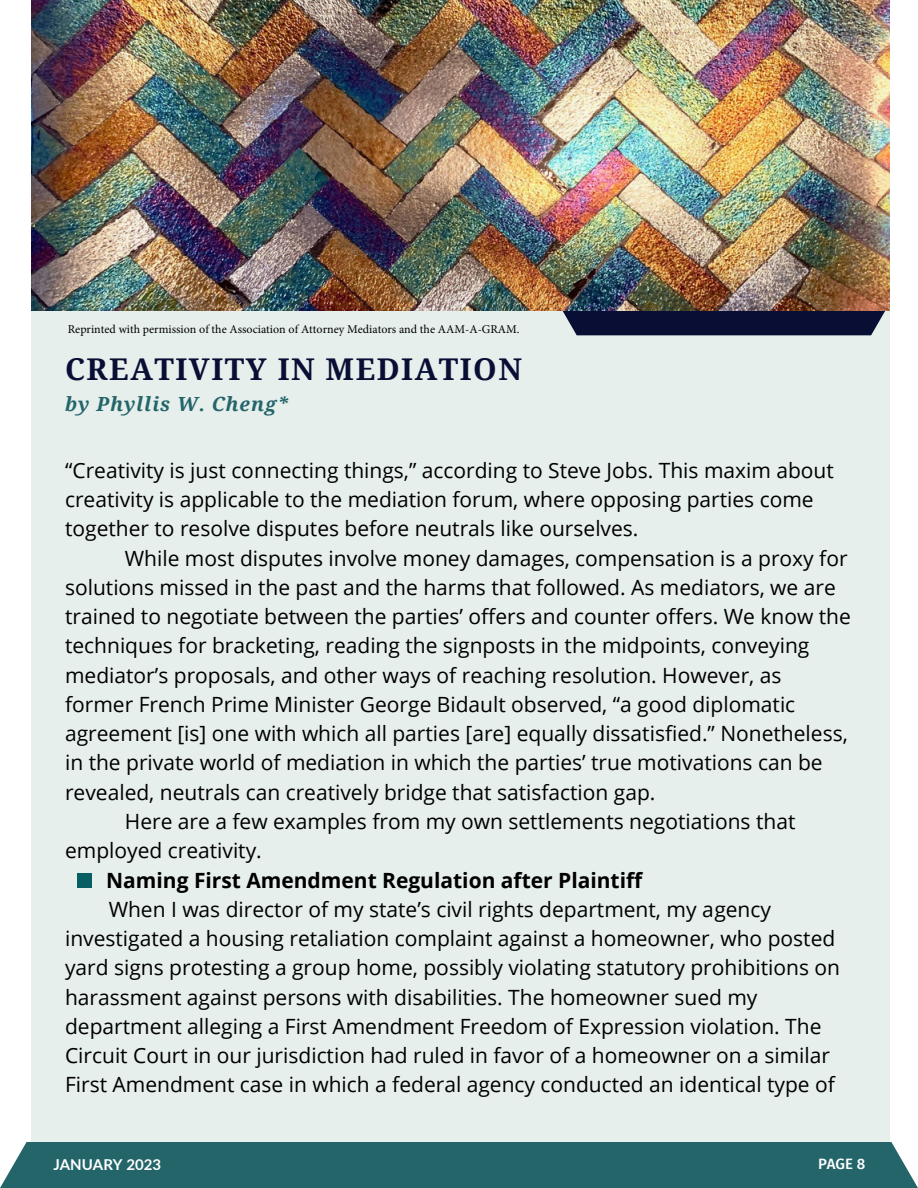
<style>
.page{position:relative;width:918px;height:1188px;background:#fff}
.page>*{position:absolute;margin:0;border:0;box-sizing:border-box;transform-origin:0 0}
.t1{font:700 30px "Droid Serif";letter-spacing:.05em;color:#090f34}
.t2{font:21px/29.2px "Open Sans";color:#000}
.t3{font:700 21px "Open Sans";color:#000}
.t4{font:italic 700 19.5px "Droid Serif";letter-spacing:.05em;color:#24656a}
.t5{font:700 15px "Lato";color:#fff}
.t6{font:500 15px "Fira Sans";color:#fff}
.t7{font:12px "Minion Pro";color:#000}
</style>
<div class="page">
<div style="left:31px;top:310px;width:859px;height:878px;background:#e6efec"></div>
<div style="left:0;top:1142px;width:918px;height:46px;background:#24656a"></div>
<div style="left:562px;top:311px;width:323px;height:24px;background:#090f34"></div>
<img style="left:31px;top:0;width:859px;height:311px">
<div style="left:78px;top:874px;width:14px;height:14px;background:#075e63"></div>
<p class="t7" style="left:68px;top:321px;width:453px">Reprinted with permission of the Association of Attorney Mediators and the AAM-A-GRAM.</p>
<h1 class="t1" style="left:65px;top:352px;width:458px">CREATIVITY IN MEDIATION</h1>
<p class="t4" style="left:65px;top:393px;width:226px">by Phyllis W. Cheng*</p>
<p class="t2" style="left:65px;top:455px;width:770px">“Creativity is just connecting things,” according to Steve Jobs. This maxim about creativity is applicable to the mediation forum, where opposing parties come together to resolve disputes before neutrals like ourselves.</p>
<p class="t2" style="left:125px;top:543px;width:724px">While most disputes involve money damages, compensation is a proxy for</p>
<p class="t2" style="left:65px;top:572px;width:772px">solutions missed in the past and the harms that followed. As mediators, we are</p>
<p class="t2" style="left:65px;top:601px;width:787px">trained to negotiate between the parties’ offers and counter offers. We know the</p>
<p class="t2" style="left:65px;top:631px;width:746px">techniques for bracketing, reading the signposts in the midpoints, conveying</p>
<p class="t2" style="left:65px;top:660px;width:718px">mediator’s proposals, and other ways of reaching resolution. However, as</p>
<p class="t2" style="left:65px;top:689px;width:732px">former French Prime Minister George Bidault observed, “a good diplomatic</p>
<p class="t2" style="left:65px;top:718px;width:784px">agreement [is] one with which all parties [are] equally dissatisfied.” Nonetheless,</p>
<p class="t2" style="left:65px;top:748px;width:759px">in the private world of mediation in which the parties’ true motivations can be</p>
<p class="t2" style="left:65px;top:777px;width:592px">revealed, neutrals can creatively bridge that satisfaction gap.</p>
<p class="t2" style="left:125px;top:806px;width:672px">Here are a few examples from my own settlements negotiations that</p>
<p class="t2" style="left:65px;top:835px;width:198px">employed creativity.</p>
<p class="t3" style="left:106px;top:865px;width:538px">Naming First Amendment Regulation after Plaintiff</p>
<p class="t2" style="left:65px;top:894px;width:776px;text-indent:44px">When I was director of my state’s civil rights department, my agency investigated a housing retaliation complaint against a homeowner, who posted yard signs protesting a group home, possibly violating statutory prohibitions on harassment against persons with disabilities. The homeowner sued my department alleging a First Amendment Freedom of Expression violation. The Circuit Court in our jurisdiction had ruled in favor of a homeowner on a similar First Amendment case in which a federal agency conducted an identical type of</p>
<p class="t5" style="left:53px;top:1155px;width:109px">JANUARY 2023</p>
<p class="t6" style="left:818px;top:1155px;width:49px">PAGE 8</p>
</div>
